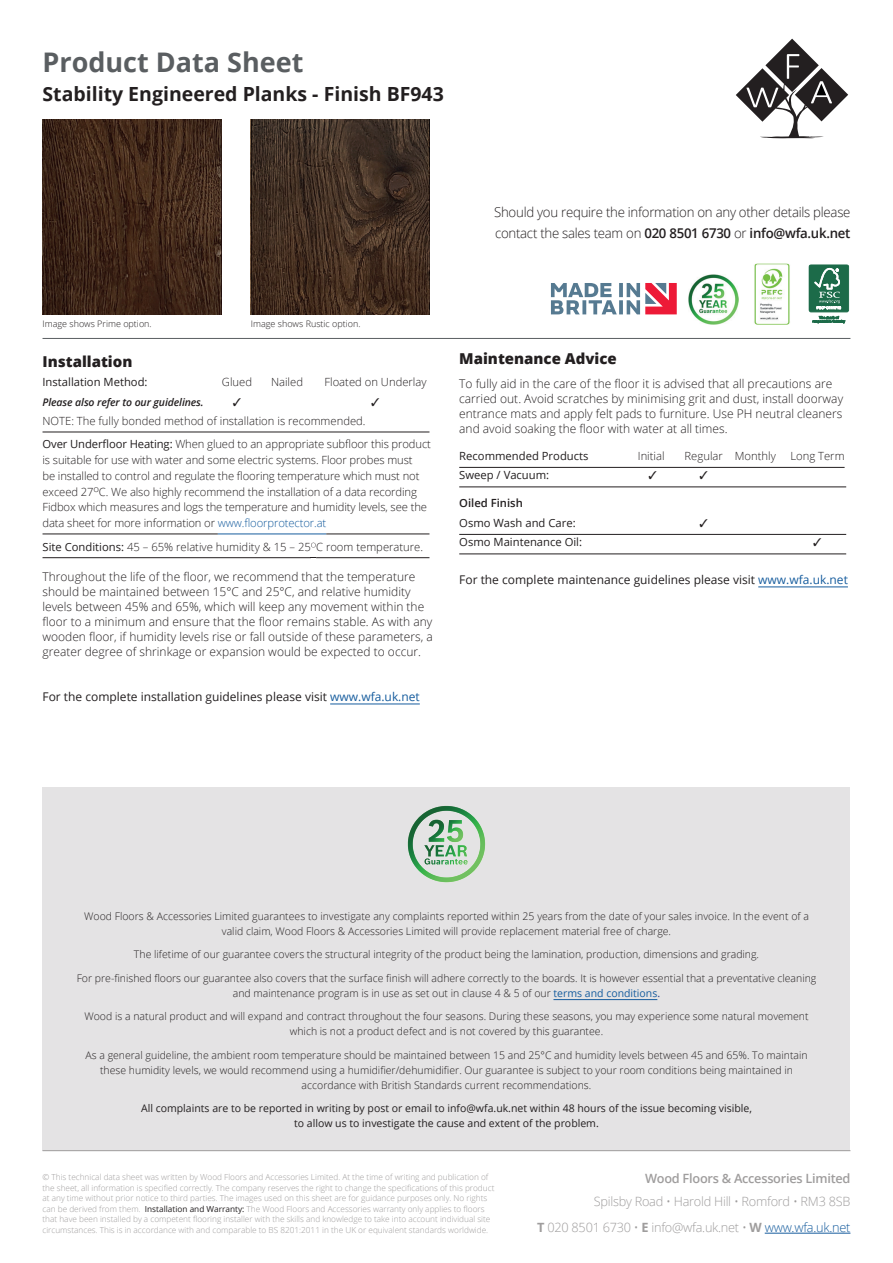
<style>
.page{position:relative;width:893px;height:1263px;background:#fff}
.page>*{position:absolute;margin:0;border:0;box-sizing:border-box;transform-origin:0 0}
.t1{font:700 27px "Open Sans";color:#5a5e61}
.t2{font:700 19.5px "Open Sans";color:#231f20}
.t3{font:800 15px "Open Sans";color:#231f20}
.t4{font:300 13.5px/21px "Open Sans";letter-spacing:-.02em;color:#231f20}
.t5{font:300 12.75px/26.5px "Open Sans";letter-spacing:-.02em;color:#9f9d9d;text-align:right}
.t6{font:600 12.75px "Open Sans";letter-spacing:-.02em;color:#9f9d9d}
.t7{font:300 12px/15px "Open Sans";color:#231f20}
.t8{font:12px "Open Sans";color:#231f20}
.t9{font:300 11.25px/15.8px "Open Sans";letter-spacing:-.01em;color:#231f20}
.t10{font:11.25px "Open Sans";color:#231f20}
.t11{font:600 11.25px "Open Sans";color:#231f20}
.t12{font:300 10.5px/15px "Open Sans";color:#231f20;text-align:center}
.t13{font:10.5px/15px "Open Sans";color:#231f20;text-align:center}
.t14{font:italic 600 10.5px "Open Sans";letter-spacing:-.01em;color:#231f20}
.t15{font:300 9px "Open Sans";color:#231f20}
.t16{font:300 8.25px/10.5px "Open Sans";color:#9f9d9d}
.s1{font-weight:600}
.s2{font-weight:400}
.s3{color:#175d9e}
.s4{font-weight:400;color:#175d9e}
.s5{font-weight:400;color:#253f8e}
.s6{font-weight:400;color:#231f20}
.s7{font-weight:700}
</style>
<div class="page">
<div style="left:43px;top:787px;width:807px;height:364px;background:#e4e3e4"></div>
<hr style="left:43px;top:1150px;width:807px;height:1px;background:#9f9d9d">
<hr style="left:43px;top:338px;width:807px;height:1px;background:#5a5e61">
<hr style="left:43px;top:432px;width:386px;height:1px;background:#231f20">
<hr style="left:43px;top:534px;width:175px;height:1px;background:#231f20">
<hr style="left:218px;top:534px;width:108px;height:1px;background:#175d9e">
<hr style="left:326px;top:534px;width:103px;height:1px;background:#231f20">
<hr style="left:43px;top:557px;width:268px;height:1px;background:#231f20">
<hr style="left:316px;top:557px;width:113px;height:1px;background:#231f20">
<hr style="left:330px;top:704px;width:90px;height:1px;background:#175d9e">
<svg style="left:311px;top:543px;width:5px;height:4px"></svg>
<hr style="left:459px;top:467px;width:386px;height:1px;background:#231f20">
<hr style="left:459px;top:487px;width:387px;height:1px;background:#231f20">
<hr style="left:459px;top:534px;width:387px;height:1px;background:#231f20">
<hr style="left:459px;top:554px;width:387px;height:1px;background:#231f20">
<hr style="left:758px;top:587px;width:90px;height:1px;background:#175d9e">
<hr style="left:553px;top:999px;width:104px;height:1px;background:#175d9e">
<img style="left:408px;top:805px;width:77px;height:78px">
<img style="left:43px;top:120px;width:178px;height:195px">
<img style="left:251px;top:120px;width:178px;height:195px">
<img style="left:689px;top:275px;width:49px;height:50px">
<svg style="left:752px;top:263px;width:40px;height:62px"></svg>
<img style="left:753px;top:264px;width:38px;height:61px">
<svg style="left:807px;top:263px;width:43px;height:62px"></svg>
<svg style="left:808px;top:264px;width:41px;height:61px"></svg>
<svg style="left:551px;top:283px;width:126px;height:31px"></svg>
<svg style="left:736px;top:39px;width:112px;height:99px"></svg>
<hr style="left:765px;top:1233px;width:85px;height:1px;background:#175d9e">
<h1 class="t1" style="left:43px;top:43px;width:262px">Product Data Sheet</h1>
<h2 class="t2" style="left:43px;top:80px;width:403px">Stability Engineered Planks - Finish BF943</h2>
<p class="t4" style="left:494px;top:201px;width:358px">Should you require the information on any other details please contact the sales team on <span class="s1">020 8501 6730</span> or <span class="s1">info@wfa.uk.net</span></p>
<p class="t15" style="left:43px;top:317px;width:111px">Image shows Prime option.</p>
<p class="t15" style="left:251px;top:317px;width:111px">Image shows Rustic option.</p>
<h3 class="t3" style="left:43px;top:350px;width:91px">Installation</h3>
<p class="t10" style="left:43px;top:374px;width:107px">Installation Method:</p>
<p class="t9" style="left:222px;top:374px;width:32px">Glued</p>
<p class="t9" style="left:271px;top:374px;width:34px">Nailed</p>
<p class="t9" style="left:324px;top:374px;width:104px">Floated on Underlay</p>
<p class="t14" style="left:43px;top:395px;width:163px">Please also refer to our guidelines.</p>
<p class="t9" style="left:43px;top:409px;width:390px;line-height:23.2px">NOTE: The fully bonded method of installation is recommended.<br><span class="s2">Over Underfloor Heating:</span> When glued to an appropriate subfloor this product</p>
<p class="t9" style="left:43px;top:452px;width:386px">is suitable for use with water and some electric systems. Floor probes must be installed to control and regulate the flooring temperature which must not exceed 27<sup>o</sup>C. We also highly recommend the installation of a data recording Fidbox which measures and logs the temperature and humidity levels, see the data sheet for more information or <span class="s3">www.floorprotector.at</span></p>
<p class="t9" style="left:43px;top:539px;width:382px"><span class="s2">Site Conditions:</span> 45 – 65% relative humidity &amp; 15 – 25 C room temperature.</p>
<p class="t7" style="left:43px;top:569px;width:392px">Throughout the life of the floor, we recommend that the temperature should be maintained between 15°C and 25°C, and relative humidity levels between 45% and 65%, which will keep any movement within the floor to a minimum and ensure that the floor remains stable. As with any wooden floor, if humidity levels rise or fall outside of these parameters, a greater degree of shrinkage or expansion would be expected to occur.</p>
<p class="t8" style="left:43px;top:688px;width:379px">For the complete installation guidelines please visit <span class="s3">www.wfa.uk.net</span></p>
<h3 class="t3" style="left:459px;top:348px;width:159px">Maintenance Advice</h3>
<p class="t7" style="left:459px;top:376px;width:385px">To fully aid in the care of the floor it is advised that all precautions are carried out. Avoid scratches by minimising grit and dust, install doorway entrance mats and apply felt pads to furniture. Use PH neutral cleaners and avoid soaking the floor with water at all times.</p>
<p class="t10" style="left:459px;top:448px;width:131px">Recommended Products</p>
<p class="t9" style="left:638px;top:448px;width:28px">Initial</p>
<p class="t9" style="left:685px;top:448px;width:93px">Regular Monthly</p>
<p class="t9" style="left:790px;top:448px;width:56px">Long Term</p>
<p class="t10" style="left:459px;top:468px;width:91px">Sweep / Vacuum:</p>
<p class="t11" style="left:459px;top:496px;width:65px">Oiled Finish</p>
<p class="t10" style="left:459px;top:515px;width:118px">Osmo Wash and Care:</p>
<p class="t10" style="left:459px;top:535px;width:124px">Osmo Maintenance Oil:</p>
<p class="t8" style="left:459px;top:571px;width:390px">For the complete maintenance guidelines please visit <span class="s3">www.wfa.uk.net</span></p>
<p class="t12" style="left:84px;top:908px;width:726px">Wood Floors &amp; Accessories Limited guarantees to investigate any complaints reported within 25 years from the date of your sales invoice. In the event of a valid claim, Wood Floors &amp; Accessories Limited will provide replacement material free of charge.</p>
<p class="t12" style="left:134px;top:946px;width:627px">The lifetime of our guarantee covers the structural integrity of the product being the lamination, production, dimensions and grading.</p>
<p class="t12" style="left:77px;top:970px;width:741px">For pre-finished floors our guarantee also covers that the surface finish will adhere correctly to the boards. It is however essential that a preventative cleaning and maintenance program is in use as set out in clause 4 &amp; 5 of our <span class="s4">terms and conditions</span><span class="s5">.</span></p>
<p class="t12" style="left:84px;top:1008px;width:726px">Wood is a natural product and will expand and contract throughout the four seasons. During these seasons, you may experience some natural movement which is not a product defect and is not covered by this guarantee.</p>
<p class="t12" style="left:85px;top:1047px;width:724px">As a general guideline, the ambient room temperature should be maintained between 15 and 25°C and humidity levels between 45 and 65%. To maintain these humidity levels, we would recommend using a humidifier/dehumidifier. Our guarantee is subject to your room conditions being maintained in accordance with British Standards current recommendations.</p>
<p class="t13" style="left:141px;top:1100px;width:612px">All complaints are to be reported in writing by post or email to info@wfa.uk.net within 48 hours of the issue becoming visible, to allow us to investigate the cause and extent of the problem.</p>
<p class="t16" style="left:43px;top:1171px;width:453px">© This technical data sheet was written by Wood Floors and Accessories Limited. At the time of writing and publication of the sheet, all information is specified correctly. The company reserves the right to change the specifications of this product at any time without prior notice to third parties. The images used on this sheet are for guidance purposes only. No rights can be derived from them. <span class="s6">Installation and Warranty:</span> The Wood Floors and Accessories warranty only applies to floors that have been installed by a competent flooring installer with the skills and knowledge to take into account individual site circumstances. This is in accordance with and comparable to BS 8201:2011 in the UK or equivalent standards worldwide.</p>
<p class="t6" style="left:645px;top:1170px;width:207px">Wood Floors &amp; Accessories Limited</p>
<p class="t5" style="left:537px;top:1187px;width:315px">Spilsby Road • Harold Hill • Romford • RM3 8SB<br><span class="s7">T</span> 020 8501 6730 • <span class="s7">E</span> info@wfa.uk.net • <span class="s7">W</span> <span class="s3">www.wfa.uk.net</span></p>
</div>
